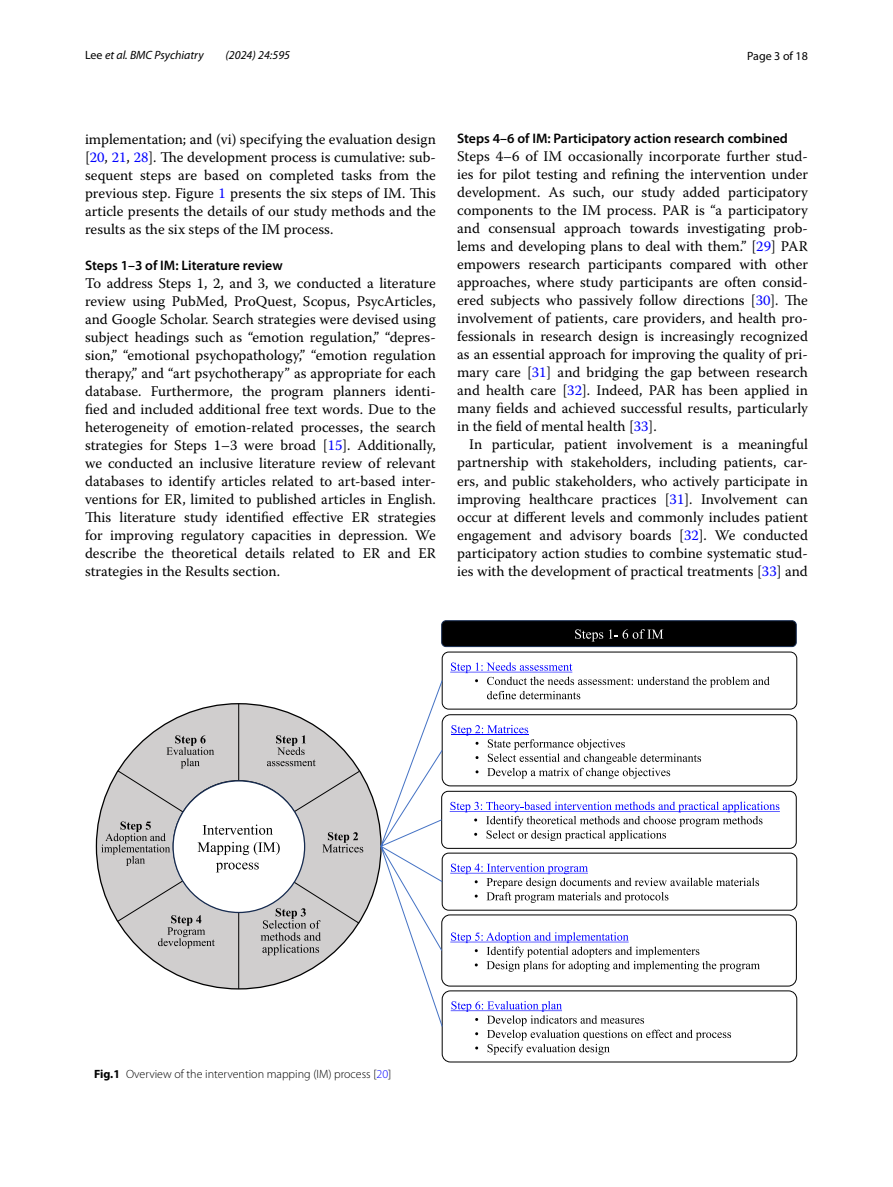
<style>
.page{position:relative;width:893px;height:1187px;background:#fff}
.page>*{position:absolute;margin:0;border:0;box-sizing:border-box;transform-origin:0 0}
.t1{font:14.7px/18px "Warnock Pro";color:#000;text-align:justify}
.t2{font:600 13.8px "Myriad Pro";color:#000}
.t3{font:300 12px "Myriad Pro";color:#000}
.t4{font:italic 12px "Myriad Pro";color:#000}
.t5{font:12px "Myriad Pro";color:#000}
.s1{font-style:normal}
.s2{color:#00f}
.s3{font-weight:700}
</style>
<div class="page">
<div style="left:442px;top:714px;width:355px;height:72px;border:1px solid #000;border-radius:8px"></div>
<svg style="left:451px;top:725px;width:250px;height:53px"></svg>
<svg style="left:96px;top:770px;width:284px;height:220px"></svg>
<div style="left:442px;top:651px;width:355px;height:58px;border:1px solid #000;border-radius:7px"></div>
<svg style="left:450px;top:662px;width:320px;height:37px"></svg>
<svg style="left:117px;top:703px;width:243px;height:286px"></svg>
<div style="left:173px;top:780px;width:132px;height:132px;background:#fff;border-radius:50%"></div>
<svg style="left:203px;top:824px;width:69px;height:10px"></svg>
<svg style="left:198px;top:842px;width:82px;height:13px"></svg>
<svg style="left:216px;top:862px;width:43px;height:10px"></svg>
<svg style="left:267px;top:735px;width:49px;height:31px;background:#b0aeae"></svg>
<svg style="left:322px;top:832px;width:41px;height:20px"></svg>
<svg style="left:261px;top:908px;width:60px;height:47px;background:#adacac"></svg>
<svg style="left:158px;top:915px;width:57px;height:33px;background:#b0afaf"></svg>
<svg style="left:101px;top:821px;width:69px;height:44px;background:#b5b3b3"></svg>
<svg style="left:166px;top:735px;width:48px;height:33px;background:#b2b0b0"></svg>
<div style="left:442px;top:620px;width:354px;height:26px;background:#000;border-radius:4px"></div>
<div style="left:441px;top:620px;width:356px;height:27px;border:1px solid #172c51;border-radius:4px"></div>
<svg style="left:575px;top:629px;width:88px;height:12px"></svg>
<div style="left:441px;top:790px;width:356px;height:58px;border:1px solid #000;border-radius:7px"></div>
<svg style="left:450px;top:801px;width:330px;height:40px"></svg>
<div style="left:442px;top:852px;width:355px;height:58px;border:1px solid #000;border-radius:7px"></div>
<svg style="left:450px;top:863px;width:309px;height:39px"></svg>
<div style="left:441px;top:914px;width:356px;height:72px;border:1px solid #000;border-radius:8px"></div>
<svg style="left:450px;top:932px;width:310px;height:39px"></svg>
<div style="left:442px;top:990px;width:355px;height:72px;border:1px solid #000;border-radius:8px"></div>
<svg style="left:451px;top:1001px;width:280px;height:53px"></svg>
<svg style="left:380px;top:680px;width:63px;height:346px"></svg>
<p class="t4" style="left:85px;top:48px;width:120px"><span class="s1">Lee</span> et al. BMC Psychiatry</p>
<p class="t4" style="left:225px;top:48px;width:66px">(2024) 24:595</p>
<p class="t5" style="left:747px;top:48px;width:62px">Page 3 of 18</p>
<p class="t1" style="left:85px;top:130px;width:352px">implementation; and (vi) specifying the evaluation design [<span class="s2">20</span>, <span class="s2">21</span>, <span class="s2">28</span>]. The development process is cumulative: sub&shy;sequent steps are based on completed tasks from the previous step. Figure <span class="s2">1</span> presents the six steps of IM. This article presents the details of our study methods and the results as the six steps of the IM process.</p>
<p class="t2" style="left:85px;top:256px;width:199px">Steps 1–3 of IM: Literature review</p>
<p class="t1" style="left:85px;top:274px;width:352px">To address Steps 1, 2, and 3, we conducted a literature review using PubMed, ProQuest, Scopus, PsycArticles, and Google Scholar. Search strategies were devised using subject headings such as “emotion regulation,” “depres&shy;sion,” “emotional psychopathology,” “emotion regulation therapy,” and “art psychotherapy” as appropriate for each database. Furthermore, the program planners identi&shy;fied and included additional free text words. Due to the heterogeneity of emotion-related processes, the search strategies for Steps 1–3 were broad [<span class="s2">15</span>]. Additionally, we conducted an inclusive literature review of relevant databases to identify articles related to art-based inter&shy;ventions for ER, limited to published articles in English.<br>This literature study identified effective ER strategies for improving regulatory capacities in depression. We describe the theoretical details related to ER and ER strategies in the Results section.</p>
<p class="t2" style="left:457px;top:130px;width:332px">Steps 4–6 of IM: Participatory action research combined</p>
<p class="t1" style="left:457px;top:147px;width:352px">Steps 4–6 of IM occasionally incorporate further stud&shy;ies for pilot testing and refining the intervention under development. As such, our study added participatory components to the IM process. PAR is “a participatory and consensual approach towards investigating prob&shy;lems and developing plans to deal with them.” [<span class="s2">29</span>] PAR empowers research participants compared with other approaches, where study participants are often consid&shy;ered subjects who passively follow directions [<span class="s2">30</span>]. The involvement of patients, care providers, and health pro&shy;fessionals in research design is increasingly recognized as an essential approach for improving the quality of pri&shy;mary care [<span class="s2">31</span>] and bridging the gap between research and health care [<span class="s2">32</span>]. Indeed, PAR has been applied in many fields and achieved successful results, particularly in the field of mental health [<span class="s2">33</span>].</p>
<p class="t1" style="left:457px;top:435px;width:352px;text-indent:12px">In particular, patient involvement is a meaningful partnership with stakeholders, including patients, car&shy;ers, and public stakeholders, who actively participate in improving healthcare practices [<span class="s2">31</span>]. Involvement can occur at different levels and commonly includes patient engagement and advisory boards [<span class="s2">32</span>]. We conducted participatory action studies to combine systematic stud&shy;ies with the development of practical treatments [<span class="s2">33</span>] and</p>
<p class="t3" style="left:94px;top:1066px;width:299px"><span class="s3">Fig.1</span> Overview of the intervention mapping (IM) process [<span class="s2">20</span>]</p>
</div>
